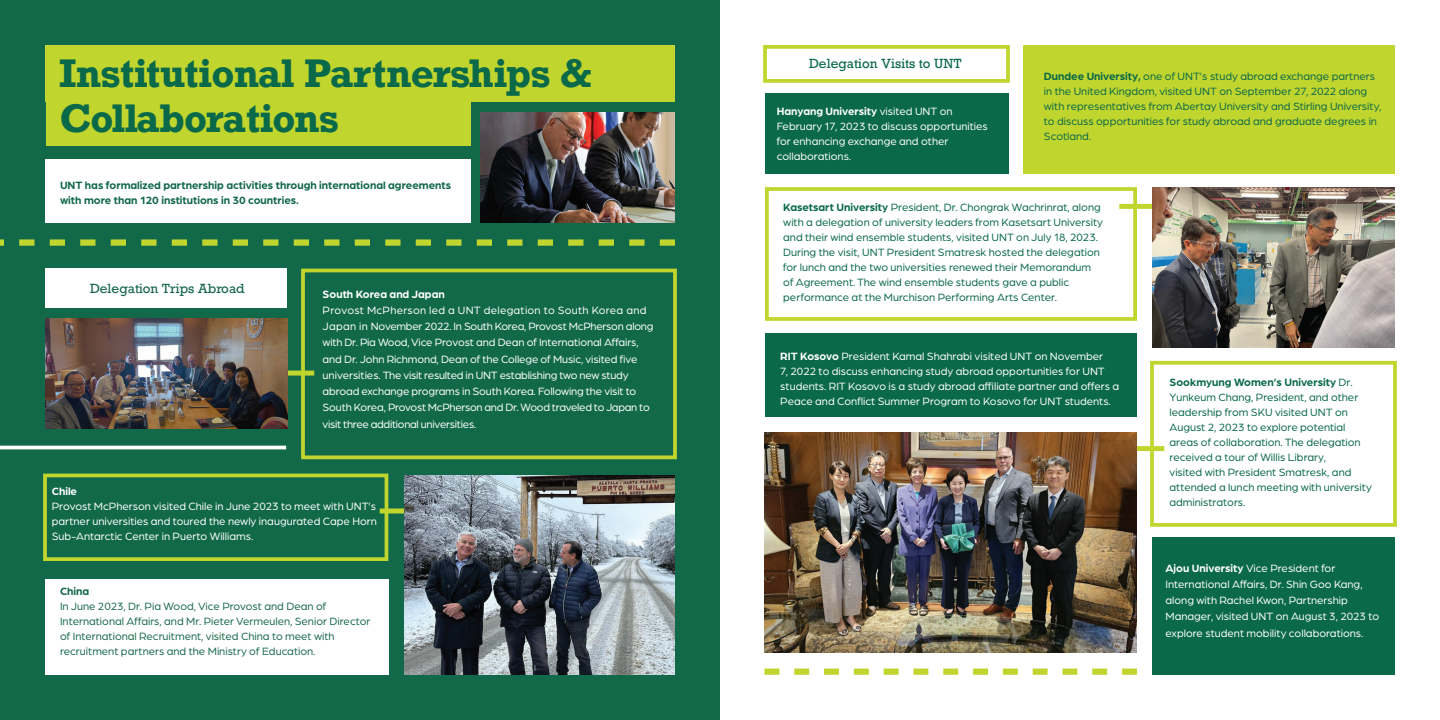
<style>
.page{position:relative;width:1440px;height:720px;background:#fff}
.page>*{position:absolute;margin:0;border:0;box-sizing:border-box;transform-origin:0 0}
.t1{font:700 37.5px/45px "Rockwell";letter-spacing:-.02em;color:#0a6948}
.t2{font:12.5px "Rockwell";color:#19674a}
.t3{font:12.5px "Rockwell";color:#0a6948}
.t4{font:11.25px/15px "Arboria";color:#0a6948}
.t5{font:11.25px/15px "Arboria";color:#fff}
.t6{font:11.25px/16.2px "Arboria";letter-spacing:-.02em;color:#fff}
.t7{font:11.25px/15px "Arboria";color:#186949}
.t8{font:700 11.25px/15px "Arboria";color:#116848}
.t9{font:700 11.25px "Arboria";color:#fff}
.s1{font-weight:700}
</style>
<div class="page">
<div style="left:0;top:0;width:720px;height:720px;background:#116949"></div>
<div style="left:269px;top:371px;width:45px;height:5px;background:#c1d52f"></div>
<div style="left:1119px;top:204px;width:45px;height:5px;background:#c1d52f"></div>
<div style="left:1119px;top:446px;width:45px;height:5px;background:#c1d52f"></div>
<div style="left:380px;top:508px;width:92px;height:5px;background:#c1d52f"></div>
<div style="left:46px;top:45px;width:629px;height:56px;background:#c1d52f"></div>
<div style="left:46px;top:94px;width:425px;height:52px;background:#c1d52f"></div>
<div style="left:43px;top:474px;width:345px;height:87px;border:4px solid #c1d52f"></div>
<div style="left:45px;top:159px;width:426px;height:63px;background:#fff"></div>
<div style="left:45px;top:579px;width:343px;height:96px;background:#fff"></div>
<div style="left:301px;top:269px;width:376px;height:190px;border:4px solid #c1d52f"></div>
<div style="left:765px;top:187px;width:372px;height:134px;border:4px solid #c1d52f"></div>
<img style="left:480px;top:112px;width:195px;height:110px">
<div style="left:45px;top:269px;width:241px;height:39px;background:#fff"></div>
<div style="left:763px;top:45px;width:247px;height:38px;border:4px solid #c1d52f"></div>
<svg style="left:0;top:239px;width:675px;height:7px"></svg>
<svg style="left:764px;top:669px;width:373px;height:6px"></svg>
<hr style="left:0;top:446px;width:286px;height:3px;background:#fff">
<img style="left:45px;top:318px;width:243px;height:111px">
<img style="left:404px;top:475px;width:271px;height:200px">
<div style="left:1023px;top:45px;width:372px;height:129px;background:#c1d52f"></div>
<div style="left:765px;top:334px;width:372px;height:83px;background:#0a6948"></div>
<div style="left:1152px;top:537px;width:243px;height:138px;background:#0a6948"></div>
<div style="left:765px;top:94px;width:243px;height:80px;background:#0a6948"></div>
<img style="left:1152px;top:187px;width:243px;height:160px">
<div style="left:1150px;top:361px;width:247px;height:166px;border:4px solid #c1d52f"></div>
<img style="left:764px;top:432px;width:373px;height:220px">
<h1 class="t1" style="left:59px;top:50px;width:535px">Institutional Partnerships &amp;<br>Collaborations</h1>
<p class="t8" style="left:60px;top:177px;width:393px">UNT has formalized partnership activities through international agreements with more than 120 institutions in 30 countries.</p>
<p class="t2" style="left:90px;top:281px;width:156px">Delegation Trips Abroad</p>
<p class="t9" style="left:323px;top:286px;width:124px">South Korea and Japan</p>
<p class="t6" style="left:323px;top:302px;width:332px">Provost McPherson led a UNT delegation to South Korea and Japan in November 2022. In South Korea, Provost McPherson along with Dr. Pia Wood, Vice Provost and Dean of International Affairs, and Dr. John Richmond, Dean of the College of Music, visited five universities. The visit resulted in UNT establishing two new study abroad exchange programs in South Korea. Following the visit to South Korea, Provost McPherson and Dr. Wood traveled to Japan to visit three additional universities.</p>
<p class="t9" style="left:52px;top:483px;width:27px">Chile</p>
<p class="t5" style="left:52px;top:498px;width:327px;text-align:justify">Provost McPherson visited Chile in June 2023 to meet with UNT’s partner universities and toured the newly inaugurated Cape Horn Sub-Antarctic Center in Puerto Williams.</p>
<p class="t8" style="left:60px;top:583px;width:31px">China</p>
<p class="t7" style="left:60px;top:599px;width:312px">In June 2023, Dr. Pia Wood, Vice Provost and Dean of International Affairs, and Mr. Pieter Vermeulen, Senior Director of International Recruitment, visited China to meet with recruitment partners and the Ministry of Education.</p>
<p class="t3" style="left:809px;top:56px;width:154px">Delegation Visits to UNT</p>
<p class="t5" style="left:777px;top:103px;width:213px"><span class="s1">Hanyang University</span> visited UNT on<br>February 17, 2023 to discuss opportunities for enhancing exchange and other collaborations.</p>
<p class="t4" style="left:1044px;top:68px;width:339px"><span class="s1">Dundee University,</span> one of UNT’s study abroad exchange partners in the United Kingdom, visited UNT on September 27, 2022 along with representatives from Abertay University and Stirling University, to discuss opportunities for study abroad and graduate degrees in Scotland.</p>
<p class="t4" style="left:783px;top:199px;width:321px"><span class="s1">Kasetsart University</span> President, Dr. Chongrak Wachrinrat, along with a delegation of university leaders from Kasetsart University and their wind ensemble students, visited UNT on July 18, 2023.<br>During the visit, UNT President Smatresk hosted the delegation for lunch and the two universities renewed their Memorandum of Agreement. The wind ensemble students gave a public performance at the Murchison Performing Arts Center.</p>
<p class="t5" style="left:780px;top:348px;width:340px"><span class="s1">RIT Kosovo</span> President Kamal Shahrabi visited UNT on November<br>7, 2022 to discuss enhancing study abroad opportunities for UNT students. RIT Kosovo is a study abroad affiliate partner and offers a Peace and Conflict Summer Program to Kosovo for UNT students.</p>
<p class="t4" style="left:1170px;top:374px;width:204px"><span class="s1">Sookmyung Women’s University</span> Dr.<br>Yunkeum Chang, President, and other leadership from SKU visited UNT on August 2, 2023 to explore potential areas of collaboration. The delegation received a tour of Willis Library,<br>visited with President Smatresk, and attended a lunch meeting with university administrators.</p>
<p class="t5" style="left:1166px;top:559px;width:215px;line-height:16.2px"><span class="s1">Ajou University</span> Vice President for International Affairs, Dr. Shin Goo Kang, along with Rachel Kwon, Partnership Manager, visited UNT on August 3, 2023 to explore student mobility collaborations.</p>
</div>
